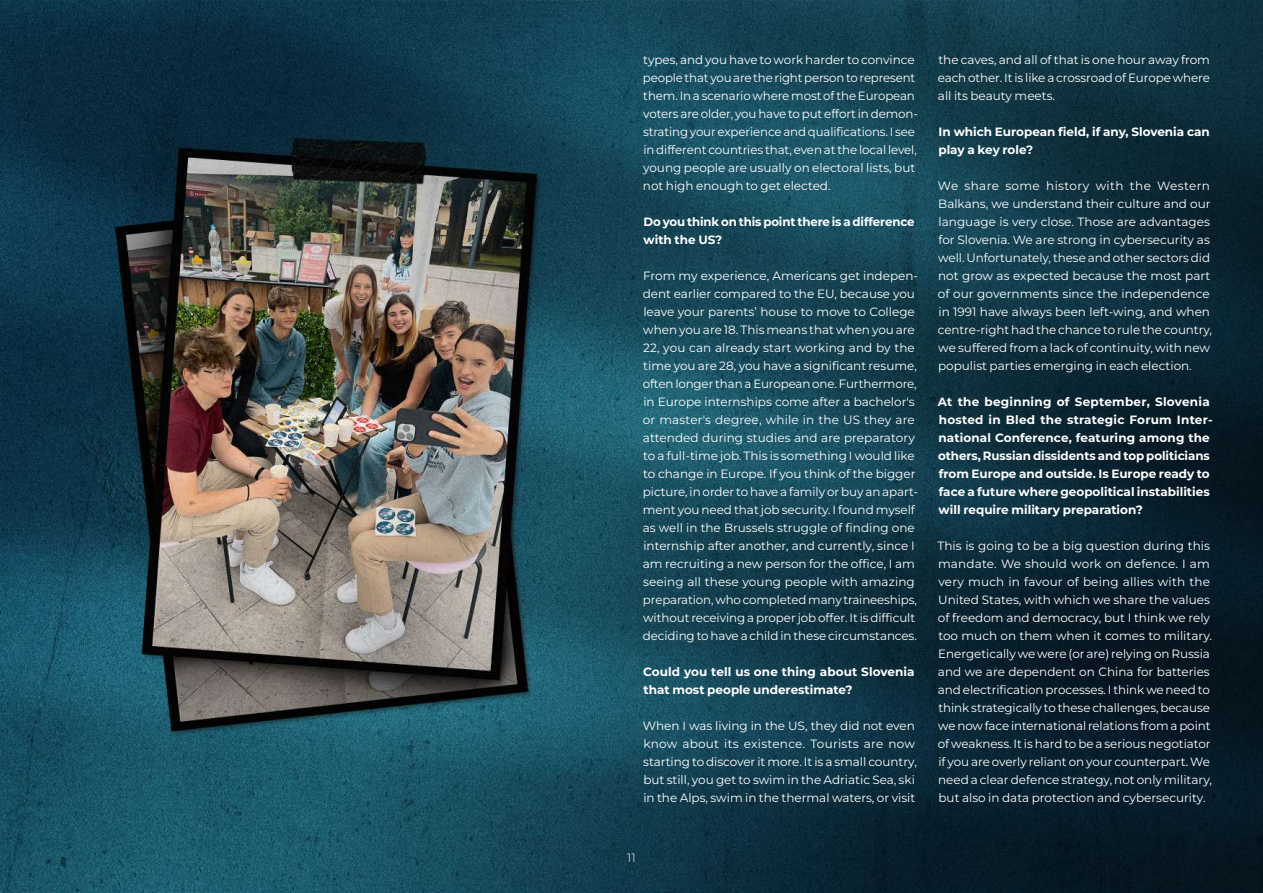
<style>
.page{position:relative;width:1263px;height:893px;background:#fff}
.page>*{position:absolute;margin:0;border:0;box-sizing:border-box;transform-origin:0 0}
.t1{font:12px/18px "Montserrat";color:#fff}
.t2{font:700 12px/18px "Montserrat";color:#fff}
.t3{font:300 12px "Montserrat";color:#fff}
</style>
<div class="page">
<img style="left:0;top:0;width:1263px;height:893px">
<p class="t1" style="left:643px;top:50px;width:277px">types, and you have to work harder to convince people that you are the right person to represent them. In a scenario where most of the European voters are older, you have to put effort in demon&shy;strating your experience and qualifications. I see in different countries that, even at the local level, young people are usually on electoral lists, but not high enough to get elected.</p>
<p class="t2" style="left:643px;top:212px;width:273px">Do you think on this point there is a difference with the US?</p>
<p class="t1" style="left:643px;top:266px;width:277px">From my experience, Americans get indepen&shy;dent earlier compared to the EU, because you leave your parents’ house to move to College when you are 18. This means that when you are 22, you can already start working and by the time you are 28, you have a significant resume, often longer than a European one. Furthermore, in Europe internships come after a bachelor's or master's degree, while in the US they are attended during studies and are preparatory to a full-time job. This is something I would like to change in Europe. If you think of the bigger picture, in order to have a family or buy an apart&shy;ment you need that job security. I found myself as well in the Brussels struggle of finding one internship after another, and currently, since I am recruiting a new person for the office, I am seeing all these young people with amazing preparation, who completed many traineeships, without receiving a proper job offer. It is difficult deciding to have a child in these circumstances.</p>
<p class="t2" style="left:643px;top:662px;width:273px">Could you tell us one thing about Slovenia that most people underestimate?</p>
<p class="t1" style="left:643px;top:716px;width:275px">When I was living in the US, they did not even know about its existence. Tourists are now starting to discover it more. It is a small country, but still, you get to swim in the Adriatic Sea, ski in the Alps, swim in the thermal waters, or visit</p>
<p class="t3" style="left:627px;top:849px;width:10px">11</p>
<p class="t1" style="left:938px;top:50px;width:274px;text-align:justify">the caves, and all of that is one hour away from each other. It is like a crossroad of Europe where all its beauty meets.</p>
<p class="t2" style="left:938px;top:122px;width:273px">In which European field, if any, Slovenia can play a key role?</p>
<p class="t1" style="left:938px;top:176px;width:276px">We share some history with the Western Balkans, we understand their culture and our language is very close. Those are advantages for Slovenia. We are strong in cybersecurity as well. Unfortunately, these and other sectors did not grow as expected because the most part of our governments since the independence in 1991 have always been left-wing, and when centre-right had the chance to rule the country, we suffered from a lack of continuity, with new populist parties emerging in each election.</p>
<p class="t2" style="left:938px;top:392px;width:276px">At the beginning of September, Slovenia hosted in Bled the strategic Forum Inter&shy;national Conference, featuring among the others, Russian dissidents and top politicians from Europe and outside. Is Europe ready to face a future where geopolitical instabilities will require military preparation?</p>
<p class="t1" style="left:937px;top:536px;width:276px">This is going to be a big question during this mandate. We should work on defence. I am very much in favour of being allies with the United States, with which we share the values of freedom and democracy, but I think we rely too much on them when it comes to military.<br>Energetically we were (or are) relying on Russia and we are dependent on China for batteries and electrification processes. I think we need to think strategically to these challenges, because we now face international relations from a point of weakness. It is hard to be a serious negotiator if you are overly reliant on your counterpart. We need a clear defence strategy, not only military, but also in data protection and cybersecurity.</p>
</div>
